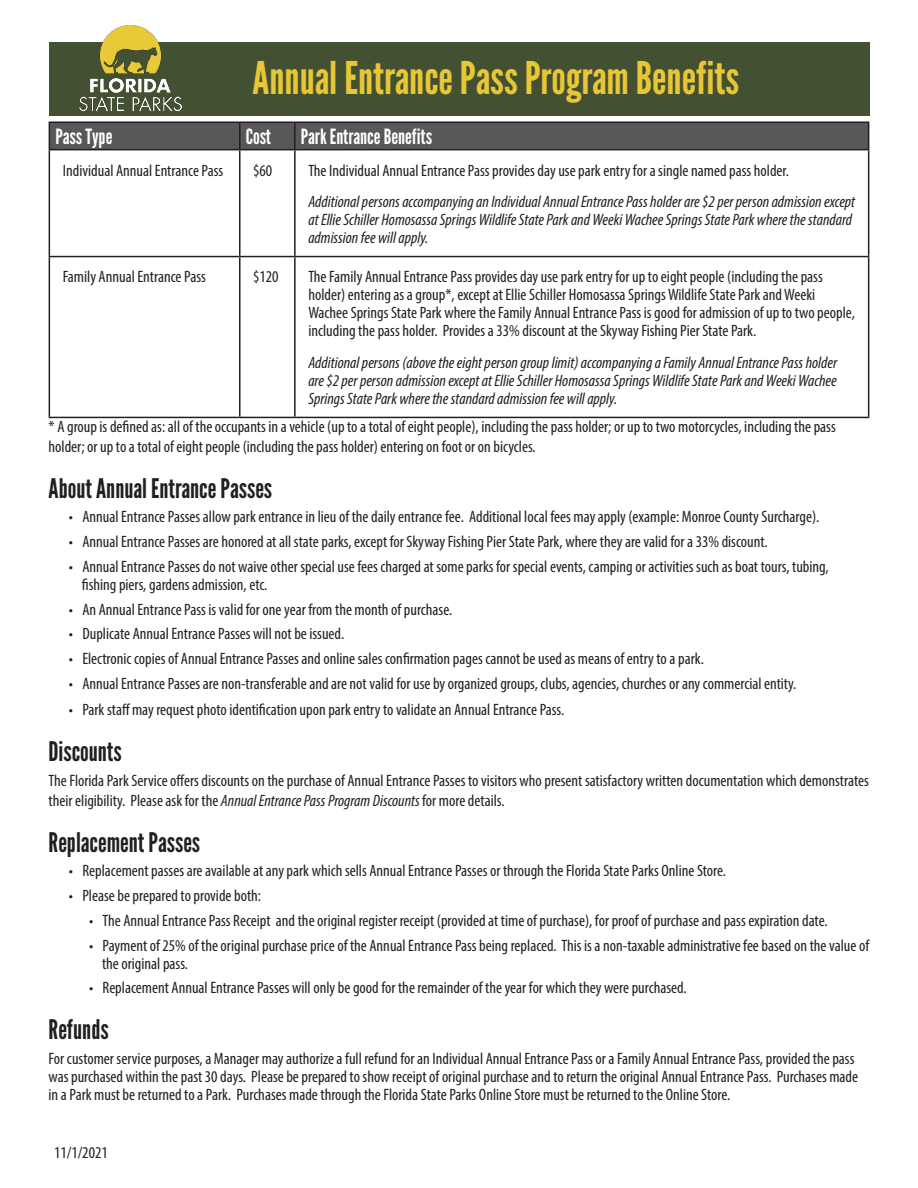
<style>
.page{position:relative;width:918px;height:1188px;background:#fff}
.page>*{position:absolute;margin:0;border:0;box-sizing:border-box;transform-origin:0 0}
.t1{font:45px "League Gothic";color:#e7c735}
.t2{font:27px "League Gothic";color:#231f20}
.t3{font:21px "League Gothic";color:#fff}
.t4{font:condensed 16.5px/18px "Myriad Pro";color:#231f20}
.t5{font:italic condensed 16.5px/18px "Myriad Pro";color:#231f20}
.s1{font-style:normal}
.s2{font-style:italic}
</style>
<div class="page">
<div style="left:49px;top:43px;width:820px;height:73px;background:#435132"></div>
<img style="left:80px;top:26px;width:101px;height:85px">
<div style="left:49px;top:122px;width:191px;height:28px;background:#57585a"></div>
<div style="left:240px;top:122px;width:55px;height:28px;background:#57585a"></div>
<div style="left:295px;top:122px;width:574px;height:28px;background:#57585a"></div>
<hr style="left:49px;top:122px;width:191px;height:1px;background:#231f20">
<svg style="left:49px;top:123px;width:1px;height:26px"></svg>
<hr style="left:240px;top:122px;width:55px;height:1px;background:#231f20">
<hr style="left:239px;top:123px;width:2px;height:26px;background:#231f20">
<hr style="left:295px;top:122px;width:574px;height:1px;background:#231f20">
<hr style="left:294px;top:123px;width:2px;height:26px;background:#231f20">
<svg style="left:868px;top:123px;width:1px;height:26px"></svg>
<hr style="left:49px;top:149px;width:191px;height:1px;background:#231f20">
<hr style="left:49px;top:150px;width:1px;height:106px;background:#231f20">
<hr style="left:240px;top:149px;width:55px;height:1px;background:#231f20">
<hr style="left:239px;top:150px;width:2px;height:106px;background:#231f20">
<hr style="left:295px;top:149px;width:574px;height:1px;background:#231f20">
<hr style="left:294px;top:150px;width:2px;height:106px;background:#231f20">
<hr style="left:868px;top:150px;width:1px;height:106px;background:#231f20">
<hr style="left:49px;top:256px;width:191px;height:1px;background:#231f20">
<hr style="left:49px;top:257px;width:1px;height:160px;background:#231f20">
<hr style="left:240px;top:256px;width:55px;height:1px;background:#231f20">
<hr style="left:239px;top:257px;width:2px;height:160px;background:#231f20">
<hr style="left:295px;top:256px;width:574px;height:1px;background:#231f20">
<hr style="left:294px;top:257px;width:2px;height:160px;background:#231f20">
<hr style="left:868px;top:257px;width:1px;height:160px;background:#231f20">
<hr style="left:49px;top:417px;width:191px;height:1px;background:#231f20">
<hr style="left:240px;top:417px;width:55px;height:1px;background:#231f20">
<hr style="left:295px;top:417px;width:574px;height:1px;background:#231f20">
<h1 class="t1" style="left:253px;top:51px;width:488px">Annual Entrance Pass Program Benefits</h1>
<p class="t3" style="left:55px;top:124px;width:59px">Pass Type</p>
<p class="t3" style="left:246px;top:124px;width:27px">Cost</p>
<p class="t3" style="left:301px;top:124px;width:133px">Park Entrance Benefits</p>
<p class="t4" style="left:63px;top:161px;width:162px">Individual Annual Entrance Pass</p>
<p class="t4" style="left:253px;top:161px;width:21px">$60</p>
<p class="t5" style="left:308px;top:154px;width:548px;line-height:31.5px"><span class="s1">The Individual Annual Entrance Pass provides day use park entry for a single named pass holder.<br></span>Additional persons accompanying an Individual Annual Entrance Pass holder are $2 per person admission except</p>
<p class="t5" style="left:308px;top:210px;width:545px">at Ellie Schiller Homosassa Springs Wildlife State Park and Weeki Wachee Springs State Park where the standard admission fee will apply.</p>
<p class="t4" style="left:63px;top:268px;width:145px">Family Annual Entrance Pass</p>
<p class="t4" style="left:253px;top:268px;width:27px">$120</p>
<p class="t4" style="left:308px;top:268px;width:548px">The Family Annual Entrance Pass provides day use park entry for up to eight people (including the pass holder) entering as a group*, except at Ellie Schiller Homosassa Springs Wildlife State Park and Weeki Wachee Springs State Park where the Family Annual Entrance Pass is good for admission of up to two people, including the pass holder. Provides a 33% discount at the Skyway Fishing Pier State Park.</p>
<p class="t5" style="left:308px;top:353px;width:530px;text-align:justify">Additional persons (above the eight person group limit) accompanying a Family Annual Entrance Pass holder are $2 per person admission except at Ellie Schiller Homosassa Springs Wildlife State Park and Weeki Wachee Springs State Park where the standard admission fee will apply.</p>
<p class="t4" style="left:49px;top:416px;width:789px;line-height:19.8px">* A group is defned as: all of the occupants in a vehicle (up to a total of eight people), including the pass holder; or up to two motorcycles, including the pass holder; or up to a total of eight people (including the pass holder) entering on foot or on bicycles.</p>
<h2 class="t2" style="left:49px;top:472px;width:225px">About Annual Entrance Passes</h2>
<p class="t4" style="left:69px;top:508px;width:752px">• Annual Entrance Passes allow park entrance in lieu of the daily entrance fee. Additional local fees may apply (example: Monroe County Surcharge).</p>
<p class="t4" style="left:69px;top:533px;width:700px">• Annual Entrance Passes are honored at all state parks, except for Skyway Fishing Pier State Park, where they are valid for a 33% discount.</p>
<p class="t4" style="left:82px;top:557px;width:748px;text-indent:-13px">• Annual Entrance Passes do not waive other special use fees charged at some parks for special events, camping or activities such as boat tours, tubing, fshing piers, gardens admission, etc.</p>
<p class="t4" style="left:69px;top:600px;width:385px">• An Annual Entrance Pass is valid for one year from the month of purchase.</p>
<p class="t4" style="left:69px;top:625px;width:277px">• Duplicate Annual Entrance Passes will not be issued.</p>
<p class="t4" style="left:69px;top:650px;width:637px">• Electronic copies of Annual Entrance Passes and online sales confrmation pages cannot be used as means of entry to a park.</p>
<p class="t4" style="left:69px;top:674px;width:729px">• Annual Entrance Passes are non-transferable and are not valid for use by organized groups, clubs, agencies, churches or any commercial entity.</p>
<p class="t4" style="left:69px;top:701px;width:497px">• Park staf may request photo identifcation upon park entry to validate an Annual Entrance Pass.</p>
<h2 class="t2" style="left:49px;top:736px;width:75px">Discounts</h2>
<p class="t4" style="left:49px;top:771px;width:822px;line-height:19.5px">The Florida Park Service ofers discounts on the purchase of Annual Entrance Passes to visitors who present satisfactory written documentation which demonstrates their eligibility. Please ask for the <span class="s2">Annual Entrance Pass Program Discounts</span> for more details.</p>
<h2 class="t2" style="left:49px;top:826px;width:153px">Replacement Passes</h2>
<p class="t4" style="left:69px;top:862px;width:659px">• Replacement passes are available at any park which sells Annual Entrance Passes or through the Florida State Parks Online Store.</p>
<p class="t4" style="left:69px;top:886px;width:194px">• Please be prepared to provide both:</p>
<p class="t4" style="left:89px;top:911px;width:740px">• The Annual Entrance Pass Receipt and the original register receipt (provided at time of purchase), for proof of purchase and pass expiration date.</p>
<p class="t4" style="left:102px;top:936px;width:769px;text-indent:-13px">• Payment of 25% of the original purchase price of the Annual Entrance Pass being replaced. This is a non-taxable administrative fee based on the value of the original pass.</p>
<p class="t4" style="left:89px;top:979px;width:599px">• Replacement Annual Entrance Passes will only be good for the remainder of the year for which they were purchased.</p>
<h2 class="t2" style="left:49px;top:1013px;width:62px">Refunds</h2>
<p class="t4" style="left:49px;top:1049px;width:811px">For customer service purposes, a Manager may authorize a full refund for an Individual Annual Entrance Pass or a Family Annual Entrance Pass, provided the pass was purchased within the past 30 days. Please be prepared to show receipt of original purchase and to return the original Annual Entrance Pass. Purchases made in a Park must be returned to a Park. Purchases made through the Florida State Parks Online Store must be returned to the Online Store.</p>
<p class="t4" style="left:54px;top:1144px;width:55px">11/1/2021</p>
</div>
